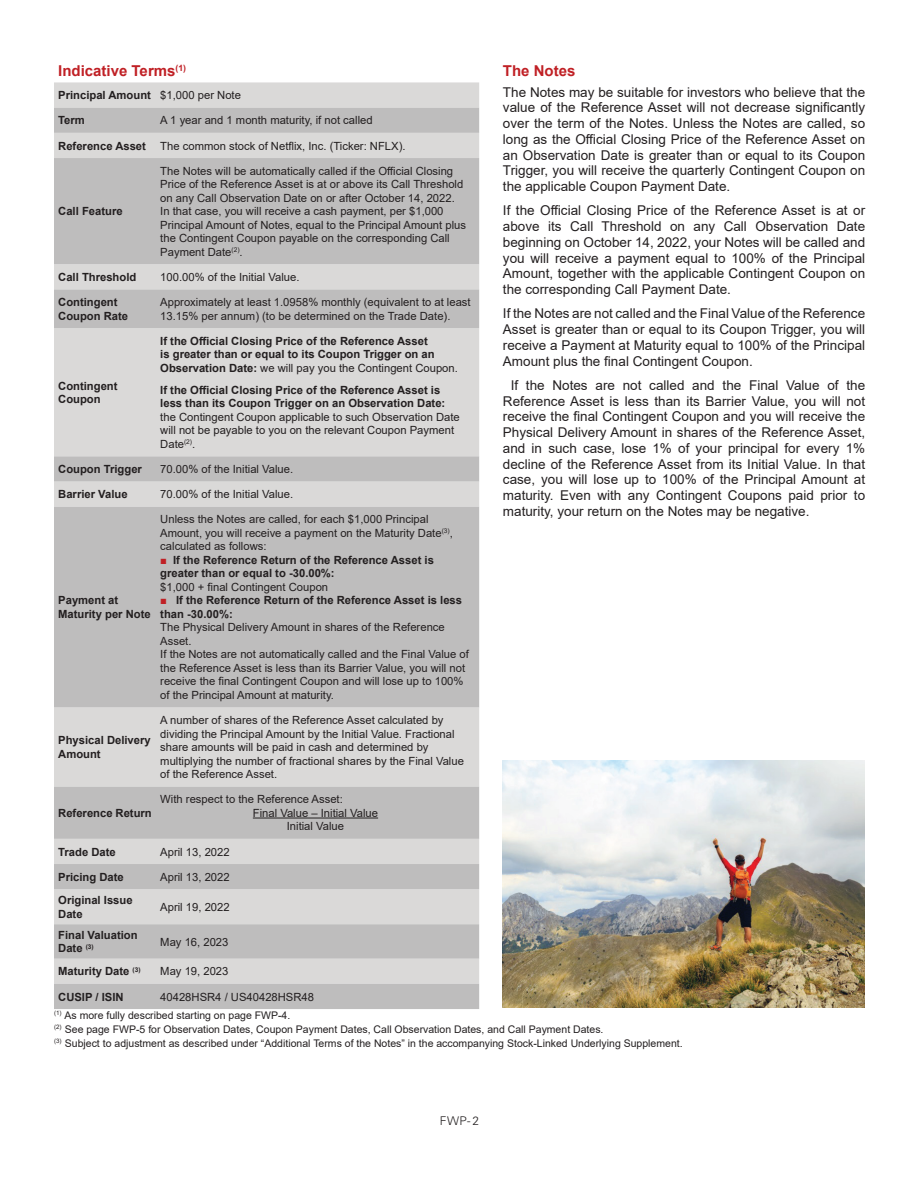
<style>
.page{position:relative;width:918px;height:1188px;background:#fff}
.page>*{position:absolute;margin:0;border:0;box-sizing:border-box;transform-origin:0 0}
.t1{font:700 15px "Arial";color:#c02025}
.t2{font:13.5px/15.8px "Arial";color:#231f20;text-align:justify}
.t3{font:300 12px "Univers";color:#231f20}
.t4{font:11.25px/13.5px "Arial";color:#231f20}
.t5{font:700 11.25px/13.5px "Arial";color:#231f20}
.t6{font:10.5px/14px "Arial";color:#231f20}
.s1{font-weight:400}
.s2{color:#c02025}
</style>
<div class="page">
<div style="left:54px;top:82px;width:425px;height:26px;background:#dad9d8"></div>
<svg style="left:54px;top:108px;width:425px;height:901px;background:#c9c8c8"></svg>
<hr style="left:253px;top:818px;width:125px;height:1px;background:#231f20">
<img style="left:503px;top:761px;width:361px;height:246px">
<h1 class="t1" style="left:58px;top:61px;width:129px">Indicative Terms<sup>(1)</sup></h1>
<h1 class="t1" style="left:503px;top:61px;width:74px">The Notes</h1>
<p class="t5" style="left:58px;top:89px;width:184px">Principal Amount <span class="s1">$1,000 per Note</span></p>
<p class="t5" style="left:58px;top:114px;width:28px">Term</p>
<p class="t4" style="left:160px;top:114px;width:214px">A 1 year and 1 month maturity, if not called</p>
<p class="t5" style="left:58px;top:139px;width:89px">Reference Asset</p>
<p class="t4" style="left:160px;top:139px;width:247px">The common stock of Netflix, Inc. (Ticker: NFLX).</p>
<p class="t2" style="left:503px;top:84px;width:364px">The Notes may be suitable for investors who believe that the value of the Reference Asset will not decrease significantly over the term of the Notes. Unless the Notes are called, so long as the Official Closing Price of the Reference Asset on an Observation Date is greater than or equal to its Coupon Trigger, you will receive the quarterly Contingent Coupon on the applicable Coupon Payment Date.</p>
<p class="t2" style="left:503px;top:203px;width:364px">If the Official Closing Price of the Reference Asset is at or above its Call Threshold on any Call Observation Date beginning on October 14, 2022, your Notes will be called and you will receive a payment equal to 100% of the Principal Amount, together with the applicable Contingent Coupon on the corresponding Call Payment Date.</p>
<p class="t2" style="left:503px;top:306px;width:364px">If the Notes are not called and the Final Value of the Reference Asset is greater than or equal to its Coupon Trigger, you will receive a Payment at Maturity equal to 100% of the Principal Amount plus the final Contingent Coupon.</p>
<p class="t2" style="left:503px;top:377px;width:364px;text-indent:8px">If the Notes are not called and the Final Value of the Reference Asset is less than its Barrier Value, you will not receive the final Contingent Coupon and you will receive the Physical Delivery Amount in shares of the Reference Asset, and in such case, lose 1% of your principal for every 1% decline of the Reference Asset from its Initial Value. In that case, you will lose up to 100% of the Principal Amount at maturity. Even with any Contingent Coupons paid prior to maturity, your return on the Notes may be negative.</p>
<p class="t4" style="left:160px;top:164px;width:307px">The Notes will be automatically called if the Official Closing Price of the Reference Asset is at or above its Call Threshold on any Call Observation Date on or after October 14, 2022.<br>In that case, you will receive a cash payment, per $1,000<br>Principal Amount of Notes, equal to the Principal Amount plus the Contingent Coupon payable on the corresponding Call Payment Date<sup>(2)</sup>.</p>
<p class="t5" style="left:58px;top:205px;width:66px">Call Feature</p>
<p class="t5" style="left:58px;top:270px;width:80px">Call Threshold</p>
<p class="t4" style="left:160px;top:270px;width:141px">100.00% of the Initial Value.</p>
<p class="t5" style="left:58px;top:296px;width:71px">Contingent<br>Coupon Rate</p>
<p class="t4" style="left:160px;top:295px;width:312px">Approximately at least 1.0958% monthly (equivalent to at least<br>13.15% per annum) (to be determined on the Trade Date).</p>
<p class="t5" style="left:160px;top:334px;width:299px">If the Official Closing Price of the Reference Asset<br>is greater than or equal to its Coupon Trigger on an<br>Observation Date: <span class="s1">we will pay you the Contingent Coupon.</span></p>
<p class="t5" style="left:160px;top:383px;width:287px">If the Official Closing Price of the Reference Asset is less than its Coupon Trigger on an Observation Date:</p>
<p class="t4" style="left:160px;top:410px;width:301px">the Contingent Coupon applicable to such Observation Date will not be payable to you on the relevant Coupon Payment<br>Date<sup>(2)</sup>.</p>
<p class="t5" style="left:58px;top:379px;width:61px">Contingent<br>Coupon</p>
<p class="t5" style="left:58px;top:462px;width:85px">Coupon Trigger</p>
<p class="t4" style="left:160px;top:462px;width:135px">70.00% of the Initial Value.</p>
<p class="t5" style="left:58px;top:488px;width:71px">Barrier Value</p>
<p class="t4" style="left:160px;top:487px;width:135px">70.00% of the Initial Value.</p>
<p class="t4" style="left:160px;top:513px;width:294px">Unless the Notes are called, for each $1,000 Principal<br>Amount, you will receive a payment on the Maturity Date<sup>(3)</sup>, calculated as follows:</p>
<p class="t5" style="left:160px;top:553px;width:275px"><span class="s2">■</span> If the Reference Return of the Reference Asset is greater than or equal to -30.00%:</p>
<p class="t4" style="left:160px;top:580px;width:169px">$1,000 + final Contingent Coupon</p>
<p class="t5" style="left:160px;top:594px;width:303px"><span class="s2">■</span> If the Reference Return of the Reference Asset is less than -30.00%:</p>
<p class="t4" style="left:160px;top:621px;width:310px">The Physical Delivery Amount in shares of the Reference Asset.<br>If the Notes are not automatically called and the Final Value of the Reference Asset is less than its Barrier Value, you will not receive the final Contingent Coupon and will lose up to 100% of the Principal Amount at maturity.</p>
<p class="t5" style="left:58px;top:594px;width:94px">Payment at<br>Maturity per Note</p>
<p class="t5" style="left:58px;top:734px;width:94px">Physical Delivery<br>Amount</p>
<p class="t5" style="left:58px;top:806px;width:95px">Reference Return</p>
<p class="t4" style="left:160px;top:713px;width:305px">A number of shares of the Reference Asset calculated by dividing the Principal Amount by the Initial Value. Fractional share amounts will be paid in cash and determined by multiplying the number of fractional shares by the Final Value of the Reference Asset.</p>
<p class="t4" style="left:160px;top:793px;width:184px">With respect to the Reference Asset:</p>
<p class="t4" style="left:253px;top:806px;width:127px">Final Value – Initial Value</p>
<p class="t4" style="left:287px;top:820px;width:59px">Initial Value</p>
<p class="t5" style="left:58px;top:845px;width:59px">Trade Date</p>
<p class="t4" style="left:160px;top:845px;width:71px">April 13, 2022</p>
<p class="t5" style="left:58px;top:870px;width:67px">Pricing Date</p>
<p class="t4" style="left:160px;top:870px;width:71px">April 13, 2022</p>
<p class="t5" style="left:58px;top:894px;width:76px">Original Issue<br>Date</p>
<p class="t4" style="left:160px;top:900px;width:71px">April 19, 2022</p>
<p class="t5" style="left:58px;top:928px;width:81px">Final Valuation<br>Date <sup>(3)</sup></p>
<p class="t4" style="left:160px;top:935px;width:70px">May 16, 2023</p>
<p class="t5" style="left:58px;top:965px;width:84px">Maturity Date <sup>(3)</sup></p>
<p class="t4" style="left:160px;top:965px;width:70px">May 19, 2023</p>
<p class="t5" style="left:58px;top:990px;width:67px">CUSIP / ISIN</p>
<p class="t4" style="left:160px;top:990px;width:155px">40428HSR4 / US40428HSR48</p>
<p class="t6" style="left:54px;top:1008px;width:630px"><sup>(1)</sup> As more fully described starting on page FWP-4.<br><sup>(2)</sup> See page FWP-5 for Observation Dates, Coupon Payment Dates, Call Observation Dates, and Call Payment Dates.<br><sup>(3)</sup> Subject to adjustment as described under “Additional Terms of the Notes” in the accompanying Stock-Linked Underlying Supplement.</p>
<p class="t3" style="left:440px;top:1114px;width:41px">FWP- 2</p>
</div>
